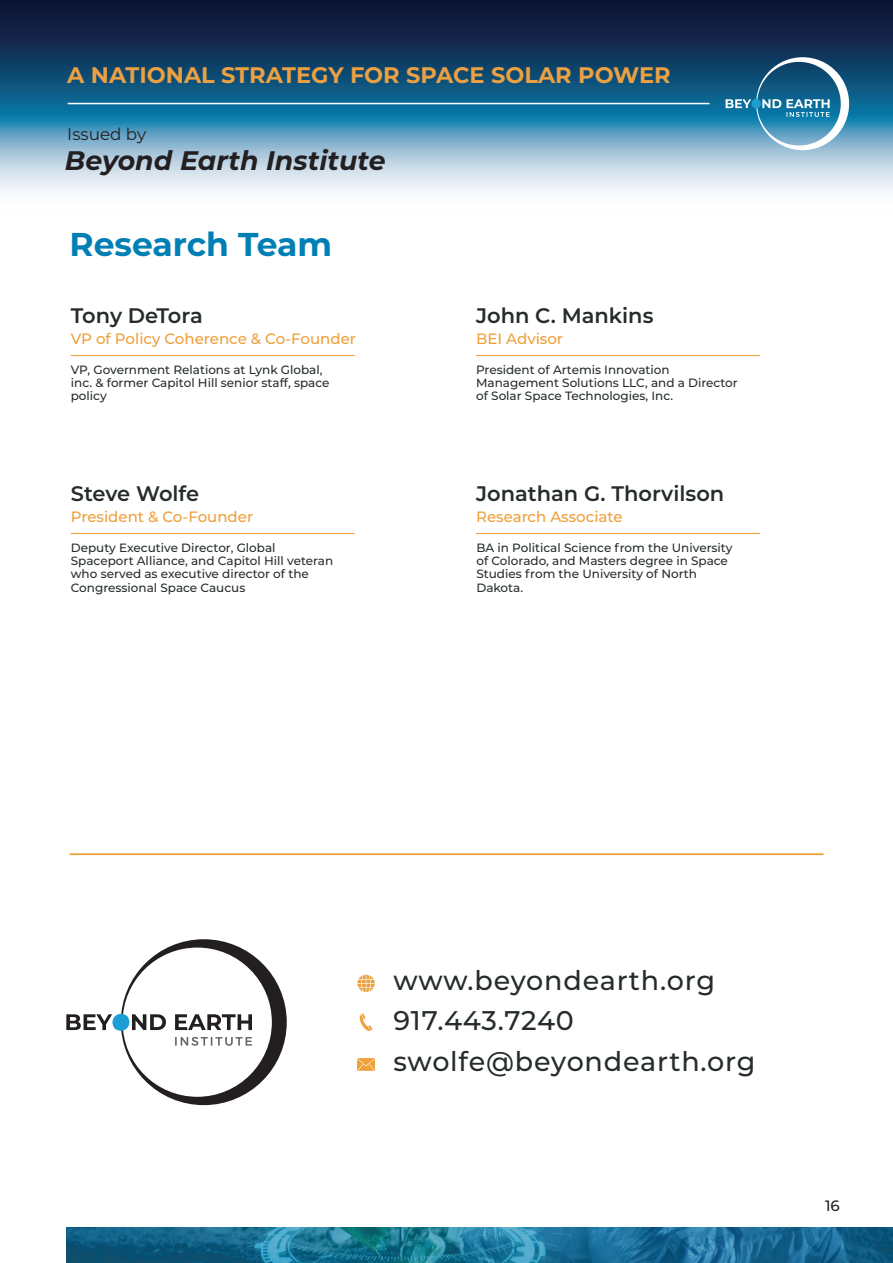
<style>
.page{position:relative;width:893px;height:1263px;background:#fff}
.page>*{position:absolute;margin:0;border:0;box-sizing:border-box;transform-origin:0 0}
.t1{font:700 33px "Montserrat";color:#007fb5}
.t2{font:500 27px/40.5px "Montserrat";letter-spacing:.03em;color:#262c2d}
.t3{font:italic 700 26.85px "Montserrat";color:#231f20}
.t4{font:700 22.5px "Montserrat";color:#eba042}
.t5{font:600 21px "Montserrat";color:#262c2d}
.t6{font:16.8px "Montserrat";color:#231f20}
.t7{font:500 15px "Montserrat";color:#eea03b}
.t8{font:500 15px "Montserrat";color:#231f20}
.t9{font:500 12px/13.4px "Montserrat";color:#262c2d}
</style>
<div class="page">
<svg style="left:0;top:0;width:893px;height:192px"></svg>
<svg style="left:726px;top:57px;width:123px;height:93px"></svg>
<hr style="left:68px;top:103px;width:641px;height:1px;background:#fff">
<img style="left:66px;top:1227px;width:827px;height:36px">
<svg style="left:66px;top:939px;width:221px;height:166px"></svg>
<svg style="left:357px;top:975px;width:18px;height:17px"></svg>
<svg style="left:357px;top:1058px;width:18px;height:13px"></svg>
<svg style="left:359px;top:1013px;width:13px;height:18px"></svg>
<hr style="left:71px;top:355px;width:284px;height:1px;background:#eea03b">
<hr style="left:71px;top:533px;width:284px;height:1px;background:#eea03b">
<hr style="left:476px;top:533px;width:284px;height:1px;background:#eea03b">
<hr style="left:69px;top:853px;width:754px;height:2px;background:#eea03b">
<hr style="left:476px;top:355px;width:284px;height:1px;background:#eea03b">
<h3 class="t4" style="left:67px;top:59px;width:605px">A NATIONAL STRATEGY FOR SPACE SOLAR POWER</h3>
<h3 class="t6" style="left:67px;top:122px;width:80px">Issued by</h3>
<h3 class="t3" style="left:65px;top:141px;width:322px">Beyond Earth Institute</h3>
<h1 class="t1" style="left:70px;top:220px;width:264px">Research Team</h1>
<h3 class="t5" style="left:71px;top:301px;width:133px">Tony DeTora</h3>
<p class="t7" style="left:71px;top:329px;width:287px">VP of Policy Coherence &amp; Co-Founder</p>
<p class="t9" style="left:71px;top:362px;width:260px">VP, Government Relations at Lynk Global, inc. &amp; former Capitol Hill senior staff, space policy</p>
<h3 class="t5" style="left:476px;top:301px;width:179px">John C. Mankins</h3>
<p class="t7" style="left:476px;top:329px;width:88px">BEI Advisor</p>
<p class="t9" style="left:476px;top:362px;width:263px">President of Artemis Innovation<br>Management Solutions LLC, and a Director of Solar Space Technologies, Inc.</p>
<h3 class="t5" style="left:476px;top:479px;width:250px">Jonathan G. Thorvilson</h3>
<p class="t7" style="left:476px;top:507px;width:148px">Research Associate</p>
<h3 class="t5" style="left:71px;top:479px;width:130px">Steve Wolfe</h3>
<p class="t7" style="left:71px;top:507px;width:184px">President &amp; Co-Founder</p>
<p class="t9" style="left:71px;top:540px;width:264px">Deputy Executive Director, Global Spaceport Alliance, and Capitol Hill veteran who served as executive director of the Congressional Space Caucus</p>
<p class="t9" style="left:476px;top:540px;width:258px">BA in Political Science from the University of Colorado, and Masters degree in Space<br>Studies from the University of North<br>Dakota.</p>
<h2 class="t2" style="left:394px;top:959px;width:363px">www.beyondearth.org<br>917.443.7240 swolfe@beyondearth.org</h2>
<p class="t8" style="left:825px;top:1195px;width:16px">16</p>
</div>
